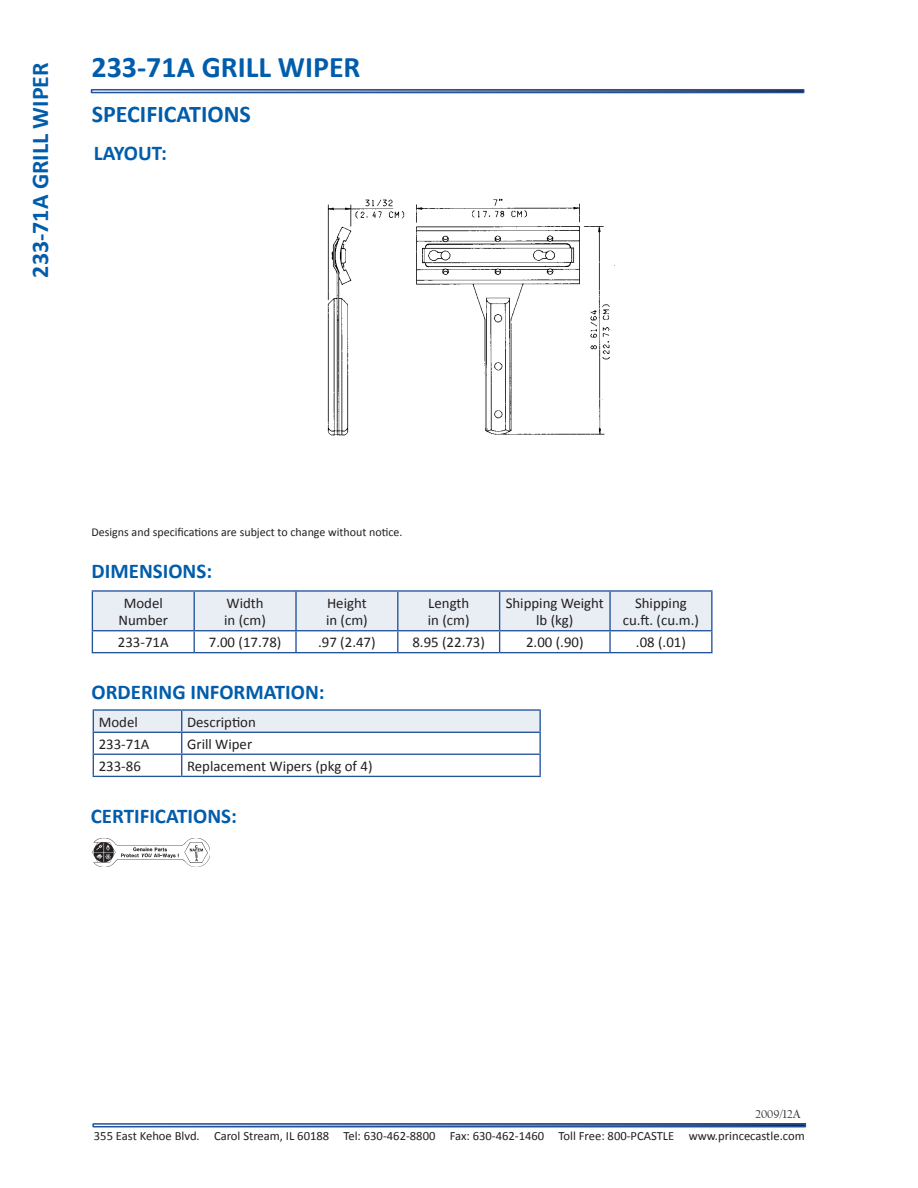
<style>
.page{position:relative;width:918px;height:1188px;background:#fff}
.page>*{position:absolute;margin:0;border:0;box-sizing:border-box;transform-origin:0 0}
.t1{font:700 30px "Calibri";color:#015dab}
.t2{font:700 24px "Calibri";color:#015dab}
.t3{font:700 21px "Calibri";color:#015dab}
.t4{font:14.85px/17.9px "Calibri";color:#231f20;text-align:center}
.t5{font:12.6px "Calibri";color:#231f20}
.t6{font:12px "Calibri";color:#231f20}
.t7{font:12px "Californian FB";color:#231f20}
</style>
<div class="page">
<img style="left:92px;top:838px;width:118px;height:29px">
<div style="left:91px;top:89px;width:713px;height:4px;border:2px solid #23539b"></div>
<div style="left:92px;top:1123px;width:714px;height:4px;border:2px solid #23539b"></div>
<hr style="left:92px;top:590px;width:102px;height:2px;background:#23539b">
<hr style="left:194px;top:590px;width:102px;height:2px;background:#23539b">
<hr style="left:296px;top:590px;width:102px;height:2px;background:#23539b">
<hr style="left:398px;top:590px;width:102px;height:2px;background:#23539b">
<hr style="left:500px;top:590px;width:110px;height:2px;background:#23539b">
<hr style="left:610px;top:590px;width:103px;height:2px;background:#23539b">
<hr style="left:711px;top:592px;width:2px;height:38px;background:#23539b">
<svg style="left:92px;top:591px;width:620px;height:61px"></svg>
<hr style="left:610px;top:630px;width:103px;height:1px;background:#23539b">
<hr style="left:609px;top:631px;width:2px;height:21px;background:#23539b">
<hr style="left:711px;top:631px;width:2px;height:21px;background:#23539b">
<hr style="left:92px;top:652px;width:102px;height:1px;background:#23539b">
<hr style="left:194px;top:652px;width:102px;height:1px;background:#23539b">
<hr style="left:296px;top:652px;width:102px;height:1px;background:#23539b">
<hr style="left:398px;top:652px;width:102px;height:1px;background:#23539b">
<hr style="left:500px;top:652px;width:110px;height:1px;background:#23539b">
<hr style="left:610px;top:652px;width:103px;height:1px;background:#23539b">
<hr style="left:93px;top:709px;width:89px;height:2px;background:#23539b">
<hr style="left:182px;top:709px;width:359px;height:2px;background:#23539b">
<hr style="left:539px;top:711px;width:2px;height:21px;background:#23539b">
<hr style="left:182px;top:732px;width:359px;height:1px;background:#23539b">
<hr style="left:539px;top:733px;width:2px;height:21px;background:#23539b">
<hr style="left:182px;top:754px;width:359px;height:1px;background:#23539b">
<svg style="left:93px;top:710px;width:447px;height:66px"></svg>
<hr style="left:539px;top:755px;width:2px;height:21px;background:#23539b">
<hr style="left:93px;top:776px;width:89px;height:1px;background:#23539b">
<hr style="left:182px;top:776px;width:359px;height:1px;background:#23539b">
<img style="left:327px;top:198px;width:288px;height:238px">
<p class="t2" style="left:25px;top:278px;width:217px;rotate:-90deg">233-71A GRILL WIPER</p>
<p class="t1" style="left:92px;top:48px;width:271px">233-71A GRILL WIPER</p>
<p class="t2" style="left:92px;top:99px;width:161px">SPECIFICATIONS</p>
<p class="t3" style="left:94px;top:140px;width:75px">LAYOUT:</p>
<p class="t6" style="left:91px;top:525px;width:313px">Designs and specifications are subject to change without notice.</p>
<p class="t3" style="left:92px;top:558px;width:122px">DIMENSIONS:</p>
<p class="t4" style="left:118px;top:593px;width:51px">Model<br>Number</p>
<p class="t4" style="left:227px;top:593px;width:39px">Width</p>
<p class="t4" style="left:224px;top:611px;width:43px">in (cm)</p>
<p class="t4" style="left:327px;top:593px;width:41px">Height</p>
<p class="t4" style="left:326px;top:611px;width:43px">in (cm)</p>
<p class="t4" style="left:428px;top:593px;width:42px">Length</p>
<p class="t4" style="left:428px;top:611px;width:43px">in (cm)</p>
<p class="t4" style="left:506px;top:593px;width:100px">Shipping Weight lb (kg)</p>
<p class="t4" style="left:635px;top:593px;width:53px">Shipping</p>
<p class="t4" style="left:623px;top:611px;width:78px">cu.ft. (cu.m.)</p>
<p class="t4" style="left:118px;top:633px;width:52px">233-71A</p>
<p class="t4" style="left:209px;top:633px;width:74px">7.00 (17.78)</p>
<p class="t4" style="left:318px;top:633px;width:59px">.97 (2.47)</p>
<p class="t4" style="left:412px;top:633px;width:74px">8.95 (22.73)</p>
<p class="t4" style="left:526px;top:633px;width:59px">2.00 (.90)</p>
<p class="t4" style="left:636px;top:633px;width:51px">.08 (.01)</p>
<p class="t3" style="left:92px;top:679px;width:235px">ORDERING INFORMATION:</p>
<p class="t4" style="left:99px;top:712px;width:41px">Model</p>
<p class="t4" style="left:187px;top:712px;width:70px">Description</p>
<p class="t4" style="left:99px;top:734px;width:52px">233-71A</p>
<p class="t4" style="left:187px;top:734px;width:67px">Grill Wiper</p>
<p class="t4" style="left:99px;top:756px;width:44px">233-86</p>
<p class="t4" style="left:187px;top:756px;width:187px">Replacement Wipers (pkg of 4)</p>
<p class="t3" style="left:91px;top:803px;width:148px">CERTIFICATIONS:</p>
<p class="t7" style="left:755px;top:1107px;width:47px">2009/12A</p>
<p class="t5" style="left:94px;top:1128px;width:712px">355 East Kehoe Blvd. Carol Stream, IL 60188 Tel: 630-462-8800 Fax: 630-462-1460 Toll Free: 800-PCASTLE www.princecastle.com</p>
</div>
